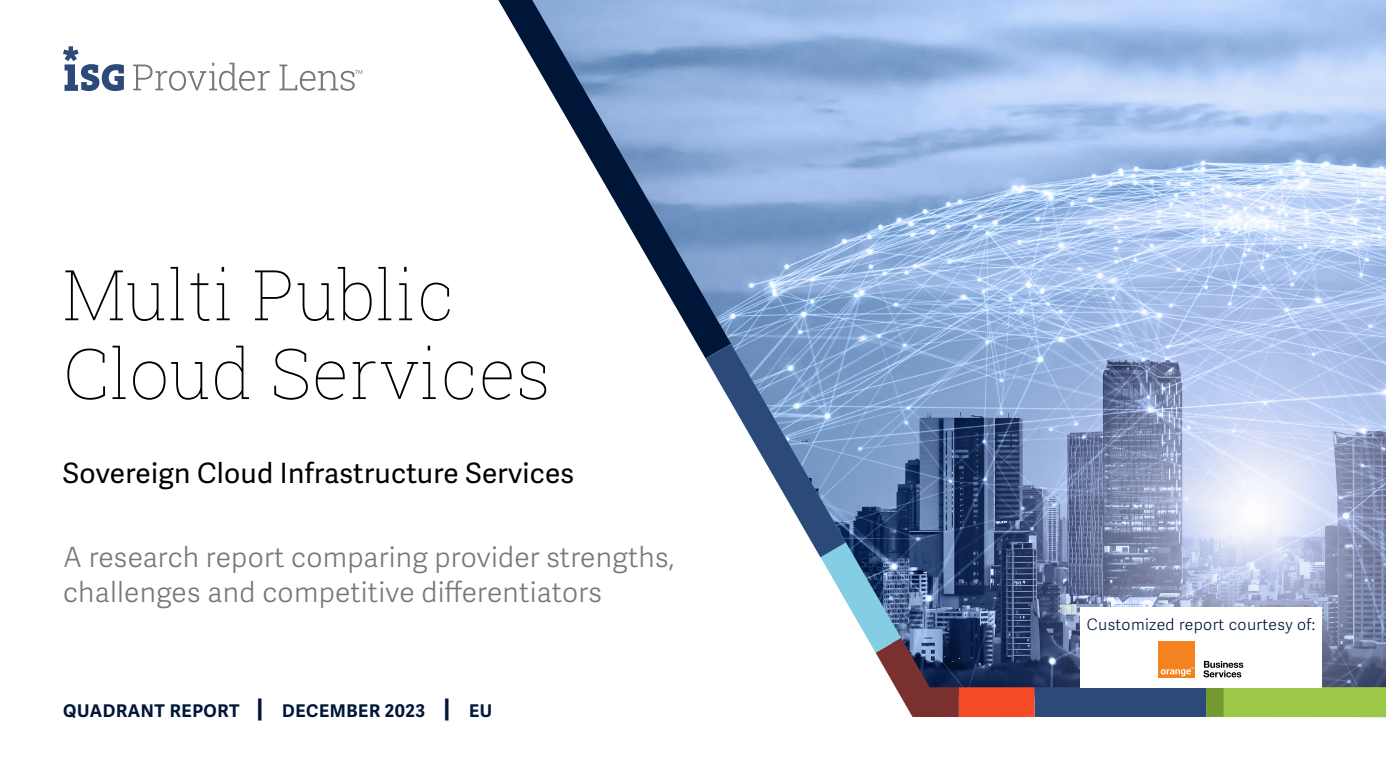
<style>
.page{position:relative;width:1386px;height:780px;background:#fff}
.page>*{position:absolute;margin:0;border:0;box-sizing:border-box;transform-origin:0 0}
.t1{font:70px/78.8px "Roboto Slab ISG P Thin";letter-spacing:.01em;color:#000}
.t2{font:300 28px/35px "Adelle Sans";letter-spacing:.01em;color:#75787b}
.t3{font:28px "Adelle Sans";letter-spacing:.01em;color:#000}
.t4{font:700 17.5px "Adelle Sans";letter-spacing:.035em;color:#001638}
.t5{font:300 15.75px "Adelle Sans";letter-spacing:.025em;color:#001638}
.s1{color:#fff}
.s2{font-size:24.5px}
</style>
<div class="page">
<svg style="left:846px;top:0;width:540px;height:687px"></svg>
<svg style="left:1206px;top:688px;width:18px;height:29px"></svg>
<div style="left:1224px;top:687px;width:162px;height:30px;background:#9bc947"></div>
<div style="left:1034px;top:687px;width:172px;height:30px;background:#2b4a79"></div>
<div style="left:959px;top:687px;width:76px;height:30px;background:#f54a26"></div>
<svg style="left:876px;top:638px;width:83px;height:79px"></svg>
<svg style="left:498px;top:0;width:348px;height:359px"></svg>
<svg style="left:820px;top:344px;width:81px;height:308px"></svg>
<svg style="left:706px;top:344px;width:140px;height:213px"></svg>
<svg style="left:133px;top:63px;width:137px;height:28px"></svg>
<svg style="left:279px;top:65px;width:83px;height:26px"></svg>
<svg style="left:63px;top:46px;width:61px;height:45px"></svg>
<div style="left:1080px;top:607px;width:242px;height:81px;background:#fff"></div>
<div style="left:1159px;top:641px;width:36px;height:36px;background:#f58220"></div>
<svg style="left:1161px;top:667px;width:33px;height:9px"></svg>
<svg style="left:1204px;top:661px;width:39px;height:16px"></svg>
<h1 class="t1" style="left:63px;top:254px;width:490px">Multi Public<br>Cloud Services</h1>
<p class="t3" style="left:63px;top:457px;width:513px">Sovereign Cloud Infrastructure Services</p>
<p class="t2" style="left:63px;top:541px;width:613px">A research report comparing provider strengths, challenges and competitive differentiators</p>
<p class="t4" style="left:63px;top:700px;width:431px">QUADRANT REPORT<span class="s1">—</span><span class="s2">|</span><span class="s1">—</span>DECEMBER 2023<span class="s1">—</span><span class="s2">|</span><span class="s1">—</span>EU</p>
<p class="t5" style="left:1087px;top:615px;width:230px">Customized report courtesy of:</p>
</div>
